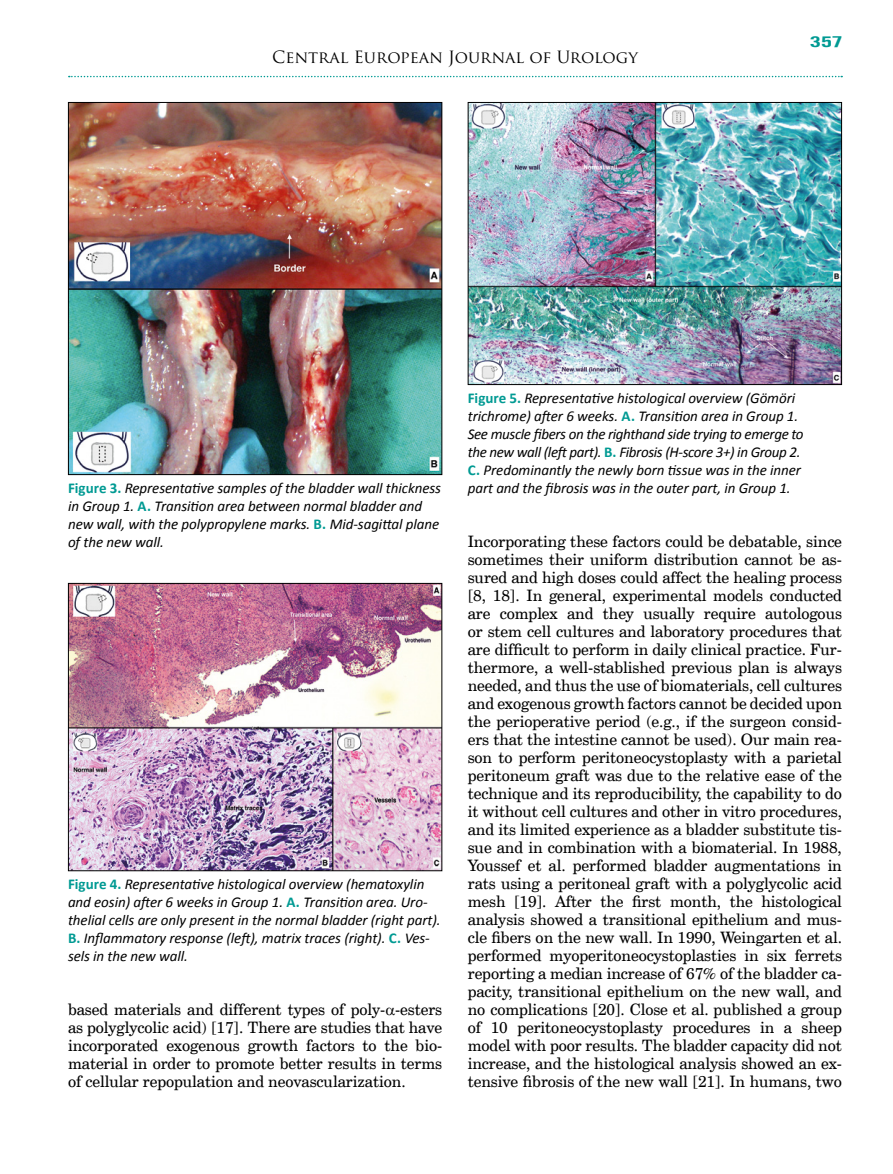
<style>
.page{position:relative;width:893px;height:1174px;background:#fff}
.page>*{position:absolute;margin:0;border:0;box-sizing:border-box;transform-origin:0 0}
.t1{font:16.5px "Trajan Pro";color:#000}
.t2{font:15.75px/18px "Cent Schbook EU";letter-spacing:-.005em;color:#000;text-align:justify}
.t3{font:italic 15px/18px "Calibri";letter-spacing:-.005em;color:#000}
.t4{font:15px "Alternate Gothic No 2 EU";color:#009a93;scale:2 1}
.s1{font-weight:700;font-style:normal;color:#009a93}
</style>
<div class="page">
<svg style="left:69px;top:76px;width:773px;height:1px"></svg>
<img style="left:70px;top:104px;width:370px;height:369px">
<div style="left:68px;top:102px;width:374px;height:373px;border:1px solid #000"></div>
<img style="left:470px;top:104px;width:370px;height:279px">
<div style="left:468px;top:102px;width:374px;height:283px;border:1px solid #000"></div>
<img style="left:70px;top:585px;width:370px;height:284px">
<div style="left:68px;top:583px;width:374px;height:288px;border:1px solid #000"></div>
<p class="t1" style="left:272px;top:47px;width:367px">Central European Journal of Urology</p>
<p class="t4" style="left:810px;top:33px;width:18px">357</p>
<p class="t3" style="left:68px;top:478px;width:374px"><span class="s1">Figure 3.</span> Representative samples of the bladder wall thickness in Group 1. <span class="s1">A.</span> Transition area between normal bladder and new wall, with the polypropylene marks. <span class="s1">B.</span> Mid-sagittal plane of the new wall.</p>
<p class="t3" style="left:68px;top:874px;width:374px"><span class="s1">Figure 4.</span> Representative histological overview (hematoxylin and eosin) after 6 weeks in Group 1. <span class="s1">A.</span> Transition area. Uro&shy;thelial cells are only present in the normal bladder (right part).<br><span class="s1">B.</span> Inflammatory response (left), matrix traces (right). <span class="s1">C.</span> Ves&shy;sels in the new wall.</p>
<p class="t2" style="left:68px;top:1001px;width:376px">based materials and different types of poly- -esters as polyglycolic acid) [17]. There are studies that have incorporated exogenous growth factors to the bio&shy;material in order to promote better results in terms of cellular repopulation and neovascularization.</p>
<p class="t3" style="left:468px;top:388px;width:337px"><span class="s1">Figure 5.</span> Representative histological overview (Gömöri trichrome) after 6 weeks. <span class="s1">A.</span> Transition area in Group 1.<br>See muscle fibers on the righthand side trying to emerge to the new wall (left part). <span class="s1">B.</span> Fibrosis (H-score 3+) in Group 2.<br><span class="s1">C.</span> Predominantly the newly born tissue was in the inner part and the fibrosis was in the outer part, in Group 1.</p>
<p class="t2" style="left:468px;top:533px;width:376px">Incorporating these factors could be debatable, since sometimes their uniform distribution cannot be as&shy;sured and high doses could affect the healing process [8, 18]. In general, experimental models conducted are complex and they usually require autologous or stem cell cultures and laboratory procedures that are difficult to perform in daily clinical practice. Fur&shy;thermore, a well-stablished previous plan is always needed, and thus the use of biomaterials, cell cultures and exogenous growth factors cannot be decided upon the perioperative period (e.g., if the surgeon consid&shy;ers that the intestine cannot be used). Our main rea&shy;son to perform peritoneocystoplasty with a parietal peritoneum graft was due to the relative ease of the technique and its reproducibility, the capability to do it without cell cultures and other in vitro procedures, and its limited experience as a bladder substitute tis&shy;sue and in combination with a biomaterial. In 1988, Youssef et al. performed bladder augmentations in rats using a peritoneal graft with a polyglycolic acid mesh [19]. After the first month, the histological analysis showed a transitional epithelium and mus&shy;cle fibers on the new wall. In 1990, Weingarten et al. performed myoperitoneocystoplasties in six ferrets reporting a median increase of 67% of the bladder ca&shy;pacity, transitional epithelium on the new wall, and no complications [20]. Close et al. published a group of 10 peritoneocystoplasty procedures in a sheep model with poor results. The bladder capacity did not increase, and the histological analysis showed an ex&shy;tensive fibrosis of the new wall [21]. In humans, two</p>
</div>
